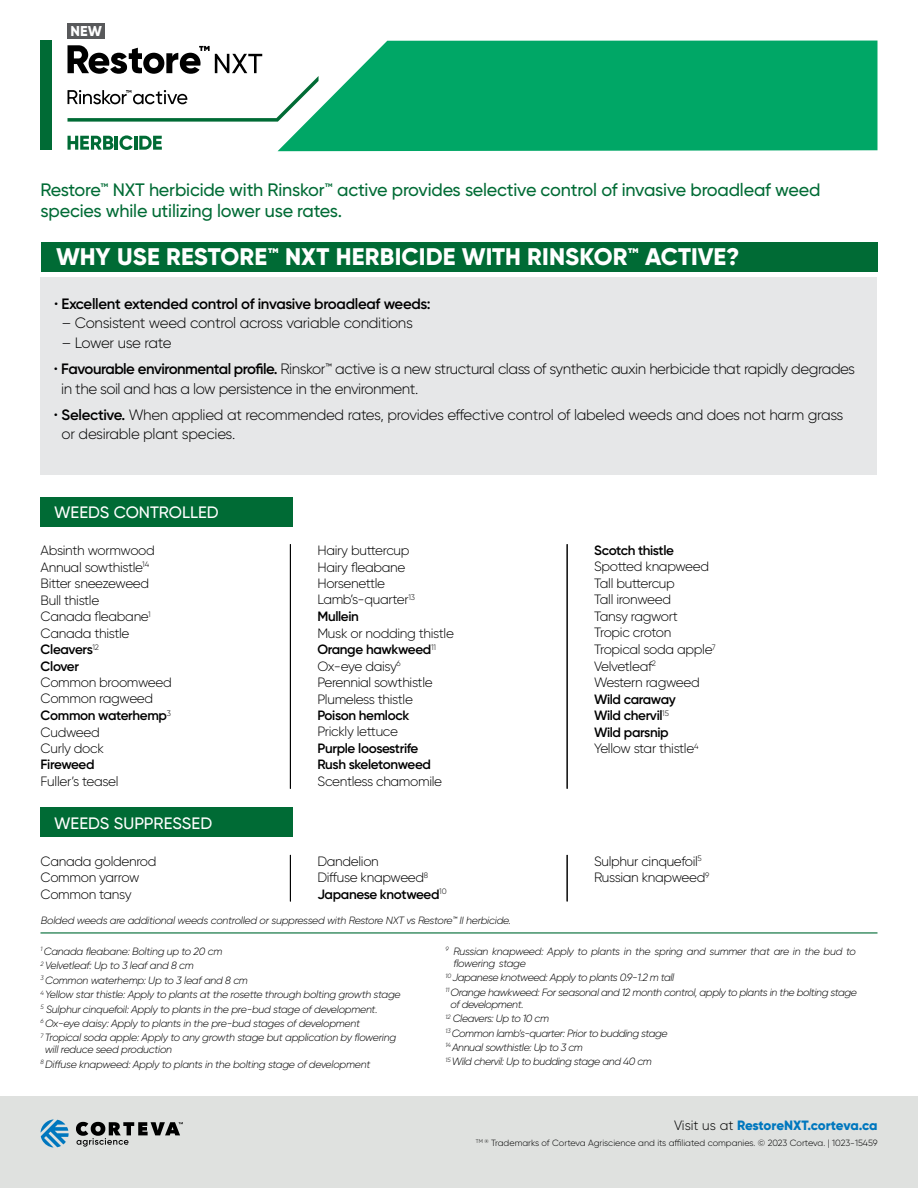
<style>
.page{position:relative;width:918px;height:1188px;background:#fff}
.page>*{position:absolute;margin:0;border:0;box-sizing:border-box;transform-origin:0 0}
.t1{font:800 24px "Gilroy";letter-spacing:.005em;color:#fff}
.t2{font:500 18px/21px "Gilroy";letter-spacing:-.01em;color:#006b35}
.t3{font:500 16.5px "Gilroy";color:#fff}
.t4{font:300 15px/19.5px "Gilroy";letter-spacing:-.035em;color:#000}
.t5{font:600 15px "Gilroy";letter-spacing:-.02em;color:#000}
.t6{font:800 14.25px "Gilroy";color:#fff}
.t7{font:300 13.5px/16.5px "Gilroy";letter-spacing:-.025em;color:#000}
.t8{font:600 13.5px/16.5px "Gilroy";letter-spacing:-.025em;color:#000}
.t9{font:800 13.5px "Gilroy";letter-spacing:-.015em;color:#0077be}
.t10{font:italic 300 10.5px/14.4px "Gilroy";letter-spacing:-.025em;color:#000}
.t11{font:300 9px "Gilroy";color:#000}
.s1{font-weight:300}
.s2{font-weight:600}
.s3{font-weight:300;color:#000}
</style>
<div class="page">
<div style="left:0;top:1097px;width:918px;height:91px;background:#dfe1df"></div>
<div style="left:40px;top:40px;width:12px;height:110px;background:#006b35"></div>
<div style="left:278px;top:41px;width:600px;height:110px;background:#00a766"></div>
<div style="left:40px;top:277px;width:838px;height:198px;background:#e6e7e8"></div>
<hr style="left:40px;top:932px;width:838px;height:2px;background:#006b35">
<div style="left:41px;top:243px;width:837px;height:29px;background:#006b35"></div>
<div style="left:41px;top:497px;width:252px;height:29px;background:#006b35"></div>
<div style="left:41px;top:808px;width:252px;height:29px;background:#006b35"></div>
<hr style="left:290px;top:544px;width:1px;height:245px;background:#000">
<hr style="left:567px;top:544px;width:1px;height:245px;background:#000">
<hr style="left:290px;top:855px;width:1px;height:46px;background:#000">
<hr style="left:567px;top:855px;width:1px;height:46px;background:#000">
<svg style="left:68px;top:136px;width:45px;height:14px"></svg>
<hr style="left:115px;top:136px;width:3px;height:14px;background:#006b35">
<svg style="left:119px;top:135px;width:14px;height:15px"></svg>
<hr style="left:134px;top:136px;width:3px;height:14px;background:#006b35">
<svg style="left:139px;top:136px;width:23px;height:14px"></svg>
<svg style="left:67px;top:45px;width:252px;height:77px"></svg>
<div style="left:68px;top:23px;width:37px;height:16px;background:#58595b"></div>
<svg style="left:40px;top:1119px;width:29px;height:29px"></svg>
<svg style="left:76px;top:1122px;width:107px;height:25px"></svg>
<h3 class="t6" style="left:71px;top:23px;width:33px">NEW</h3>
<h2 class="t2" style="left:40px;top:179px;width:782px">Restore™ NXT herbicide with Rinskor™ active provides selective control of invasive broadleaf weed species while utilizing lower use rates.</h2>
<h1 class="t1" style="left:56px;top:242px;width:685px">WHY USE RESTORE™ NXT HERBICIDE WITH RINSKOR™ ACTIVE?</h1>
<h3 class="t5" style="left:54px;top:294px;width:378px"><span class="s1">•</span> Excellent extended control of invasive broadleaf weeds:</h3>
<h3 class="t4" style="left:61px;top:313px;width:353px">– Consistent weed control across variable conditions</h3>
<h3 class="t4" style="left:61px;top:333px;width:112px">– Lower use rate</h3>
<h3 class="t4" style="left:61px;top:359px;width:795px;text-indent:-7px">• <span class="s2">Favourable environmental profile.</span> Rinskor™ active is a new structural class of synthetic auxin herbicide that rapidly degrades in the soil and has a low persistence in the environment.</h3>
<h3 class="t4" style="left:62px;top:405px;width:783px;text-indent:-8px">• <span class="s2">Selective.</span> When applied at recommended rates, provides effective control of labeled weeds and does not harm grass or desirable plant species.</h3>
<h3 class="t3" style="left:54px;top:502px;width:166px">WEEDS CONTROLLED</h3>
<p class="t7" style="left:41px;top:542px;width:116px">Absinth wormwood<br>Annual sowthistle<sup>14<br></sup>Bitter sneezeweed<br>Bull thistle<br>Canada fleabane<sup>1<br></sup>Canada thistle<br><span class="s2">Cleavers</span><sup>12<br></sup><span class="s2">Clover</span></p>
<p class="t7" style="left:41px;top:674px;width:133px">Common broomweed<br>Common ragweed<br><span class="s2">Common waterhemp</span><sup>3<br></sup>Cudweed<br>Curly dock</p>
<p class="t8" style="left:41px;top:756px;width:55px">Fireweed</p>
<p class="t7" style="left:41px;top:773px;width:79px">Fuller’s teasel</p>
<h3 class="t3" style="left:54px;top:813px;width:160px">WEEDS SUPPRESSED</h3>
<p class="t7" style="left:317px;top:542px;width:99px">Hairy buttercup<br>Hairy fleabane<br>Horsenettle<br>Lamb’s-quarter<sup>13<br></sup><span class="s2">Mullein</span></p>
<p class="t7" style="left:317px;top:624px;width:138px">Musk or nodding thistle<br><span class="s2">Orange hawkweed</span><sup>11<br></sup>Ox-eye daisy<sup>6<br></sup>Perennial sowthistle<br>Plumeless thistle</p>
<p class="t8" style="left:317px;top:707px;width:93px">Poison hemlock</p>
<p class="t7" style="left:317px;top:723px;width:82px">Prickly lettuce</p>
<p class="t8" style="left:317px;top:740px;width:115px">Purple loosestrife<br>Rush skeletonweed</p>
<p class="t7" style="left:317px;top:773px;width:126px">Scentless chamomile</p>
<p class="t8" style="left:594px;top:542px;width:81px">Scotch thistle</p>
<p class="t7" style="left:594px;top:558px;width:123px">Spotted knapweed<br>Tall buttercup<br>Tall ironweed<br>Tansy ragwort<br>Tropic croton<br>Tropical soda apple<sup>7<br></sup>Velvetleaf<sup>2<br></sup>Western ragweed</p>
<p class="t8" style="left:594px;top:690px;width:106px">Wild caraway<br>Wild chervil<sup>15<br></sup>Wild parsnip<br><span class="s1">Yellow star thistle</span><sup>4</sup></p>
<p class="t7" style="left:41px;top:853px;width:117px">Canada goldenrod<br>Common yarrow<br>Common tansy</p>
<p class="t7" style="left:317px;top:853px;width:131px">Dandelion<br>Diffuse knapweed<sup>8<br></sup><span class="s2">Japanese knotweed</span><sup>10</sup></p>
<p class="t7" style="left:594px;top:853px;width:117px">Sulphur cinquefoil<sup>5<br></sup>Russian knapweed<sup>9</sup></p>
<p class="t10" style="left:41px;top:913px;width:472px">Bolded weeds are additional weeds controlled or suppressed with Restore NXT vs Restore™ II herbicide.</p>
<p class="t10" style="left:40px;top:944px;width:362px"><sup>1</sup> Canada fleabane: Bolting up to 20 cm<br><sup>2</sup> Velvetleaf: Up to 3 leaf and 8 cm<br><sup>3</sup> Common waterhemp: Up to 3 leaf and 8 cm<br><sup>4</sup> Yellow star thistle: Apply to plants at the rosette through bolting growth stage <sup>5</sup> Sulphur cinquefoil: Apply to plants in the pre-bud stage of development.<br><sup>6</sup> Ox-eye daisy: Apply to plants in the pre-bud stages of development<br><sup>7</sup> Tropical soda apple: Apply to any growth stage but application by flowering</p>
<p class="t10" style="left:40px;top:1042px;width:331px;text-indent:4px">will reduce seed production<br><sup>8</sup> Diffuse knapweed: Apply to plants in the bolting stage of development</p>
<p class="t10" style="left:453px;top:945px;width:404px;line-height:12px;text-indent:-8px"><sup>9</sup> Russian knapweed: Apply to plants in the spring and summer that are in the bud to flowering stage</p>
<p class="t10" style="left:446px;top:970px;width:413px"><sup>10</sup> Japanese knotweed: Apply to plants 0.9-1.2 m tall<br><sup>11</sup> Orange hawkweed: For seasonal and 12 month control, apply to plants in the bolting stage</p>
<p class="t10" style="left:446px;top:997px;width:224px;text-indent:5px">of development.<br><sup>12</sup> Cleavers: Up to 10 cm<br><sup>13</sup> Common lamb’s-quarter: Prior to budding stage<br><sup>14</sup> Annual sowthistle: Up to 3 cm<br><sup>15</sup> Wild chervil: Up to budding stage and 40 cm</p>
<p class="t9" style="left:674px;top:1117px;width:205px"><span class="s3">Visit us at</span> RestoreNXT.corteva.ca</p>
<p class="t11" style="left:476px;top:1137px;width:403px"><sup>TM</sup> <sup>®</sup> Trademarks of Corteva Agriscience and its affiliated companies. © 2023 Corteva. | 1023-15459</p>
</div>
